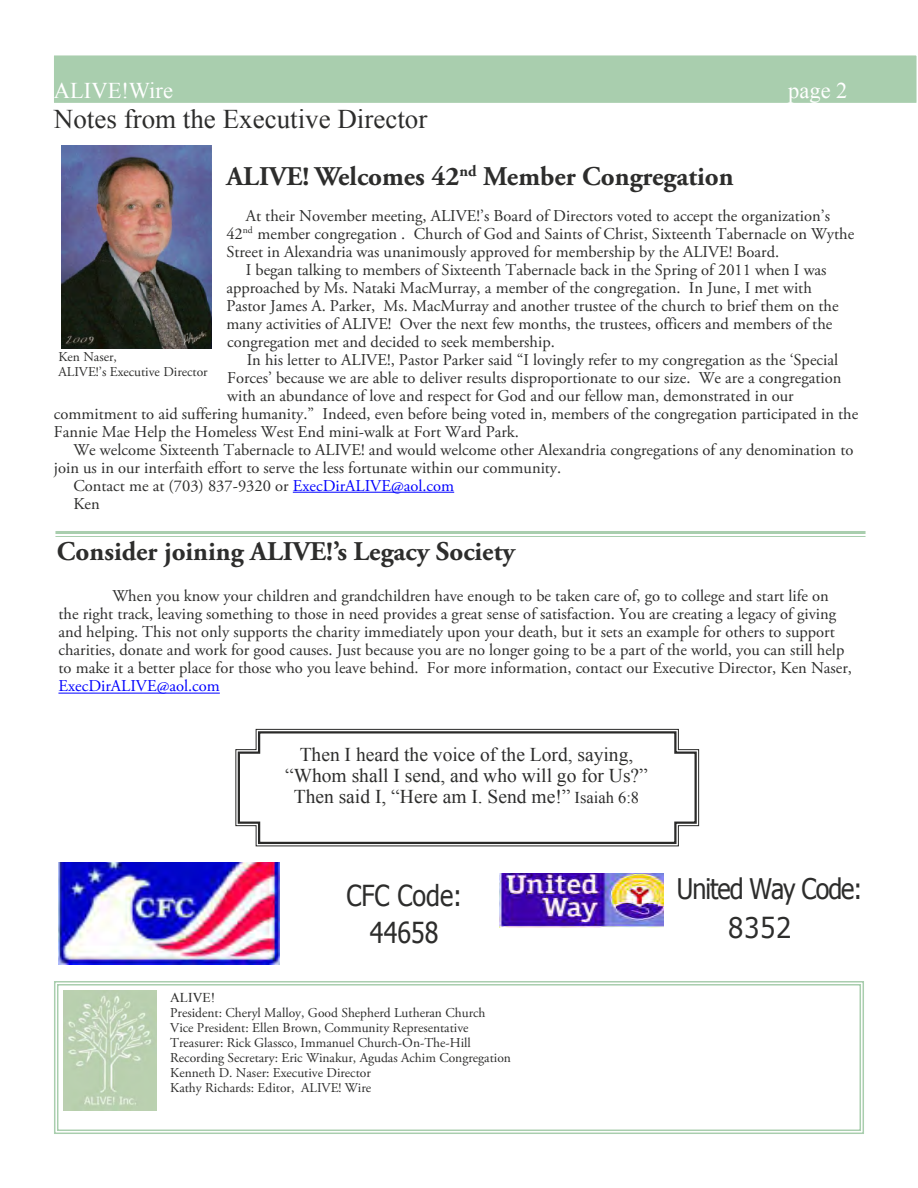
<style>
.page{position:relative;width:918px;height:1188px;background:#fff}
.page>*{position:absolute;margin:0;border:0;box-sizing:border-box;transform-origin:0 0}
.t1{font:28.95px/37.5px "Tahoma";color:#2d2d2c;text-align:center;scale:.87 1}
.t2{font:28.35px "Tahoma";letter-spacing:-.04em;color:#2d2d2c;scale:.89 1}
.t3{font:28.35px "Verdana";color:#2d2d2c;scale:.89 1}
.t4{font:700 27px "Adobe Garamond Pro";color:#2d2d2c}
.t5{font:27px "Times New Roman";color:#2d2d2c}
.t6{font:22.5px "Times New Roman";color:#fff}
.t7{font:19.5px/21px "Times New Roman";color:#2d2d2c;text-align:center}
.t8{font:16.5px/18px "Adobe Garamond Pro";color:#2d2d2c}
.t9{font:16.5px "Adobe Garamond Pro";color:#00f}
.t10{font:13.5px/15px "Adobe Garamond Pro";color:#2d2d2c}
.t11{font:13.5px "Times New Roman";color:#2d2d2c}
.s1{color:#00f}
.s2{font-size:16.5px}
</style>
<div class="page">
<div style="left:53px;top:55px;width:864px;height:49px;background:#a9ceae"></div>
<div style="left:52px;top:54px;width:866px;height:50px;border:2px solid #fff"></div>
<img style="left:61px;top:145px;width:150px;height:204px">
<hr style="left:55px;top:531px;width:810px;height:3px;background:#a9ceae">
<hr style="left:55px;top:536px;width:810px;height:1px;background:#a9ceae">
<svg style="left:54px;top:981px;width:810px;height:153px"></svg>
<div style="left:57px;top:984px;width:804px;height:147px;border:1px solid #a9ceae"></div>
<img style="left:63px;top:990px;width:94px;height:120px">
<hr style="left:293px;top:492px;width:161px;height:1px;background:#00f">
<hr style="left:58px;top:693px;width:162px;height:1px;background:#00f">
<img style="left:58px;top:862px;width:222px;height:102px">
<img style="left:499px;top:873px;width:164px;height:55px">
<svg style="left:235px;top:729px;width:464px;height:118px;background:#8a8a89"></svg>
<svg style="left:237px;top:730px;width:461px;height:115px"></svg>
<h3 class="t6" style="left:54px;top:75px;width:121px">ALIVE!Wire</h3>
<h3 class="t6" style="left:788px;top:75px;width:61px">page 2</h3>
<h3 class="t5" style="left:54px;top:101px;width:375px">Notes from the Executive Director</h3>
<h3 class="t4" style="left:226px;top:160px;width:509px">ALIVE! Welcomes 42<sup>nd</sup> Member Congregation</h3>
<p class="t8" style="left:246px;top:207px;width:586px">At their November meeting, ALIVE!’s Board of Directors voted to accept the organization’s</p>
<p class="t8" style="left:226px;top:225px;width:629px">42<sup>nd</sup> member congregation . Church of God and Saints of Christ, Sixteenth Tabernacle on Wythe</p>
<p class="t8" style="left:226px;top:243px;width:554px">Street in Alexandria was unanimously approved for membership by the ALIVE! Board.</p>
<p class="t8" style="left:246px;top:261px;width:582px">I began talking to members of Sixteenth Tabernacle back in the Spring of 2011 when I was</p>
<p class="t8" style="left:226px;top:279px;width:587px">approached by Ms. Nataki MacMurray, a member of the congregation. In June, I met with</p>
<p class="t8" style="left:226px;top:297px;width:614px">Pastor James A. Parker, Ms. MacMurray and another trustee of the church to brief them on the</p>
<p class="t8" style="left:226px;top:315px;width:607px">many activities of ALIVE! Over the next few months, the trustees, officers and members of the</p>
<p class="t8" style="left:227px;top:333px;width:329px">congregation met and decided to seek membership.</p>
<p class="t8" style="left:247px;top:351px;width:593px">In his letter to ALIVE!, Pastor Parker said “I lovingly refer to my congregation as the ‘Special</p>
<p class="t8" style="left:227px;top:369px;width:616px">Forces’ because we are able to deliver results disproportionate to our size. We are a congregation</p>
<p class="t8" style="left:227px;top:387px;width:568px">with an abundance of love and respect for God and our fellow man, demonstrated in our</p>
<p class="t8" style="left:54px;top:405px;width:806px">commitment to aid suffering humanity.” Indeed, even before being voted in, members of the congregation participated in the</p>
<p class="t8" style="left:54px;top:423px;width:467px">Fannie Mae Help the Homeless West End mini-walk at Fort Ward Park.</p>
<p class="t8" style="left:73px;top:441px;width:782px">We welcome Sixteenth Tabernacle to ALIVE! and would welcome other Alexandria congregations of any denomination to</p>
<p class="t8" style="left:54px;top:459px;width:509px">join us in our interfaith effort to serve the less fortunate within our community.</p>
<p class="t8" style="left:73px;top:477px;width:382px">Contact me at (703) 837-9320 or <span class="s1">ExecDirALIVE@aol.com</span></p>
<p class="t8" style="left:73px;top:495px;width:28px">Ken</p>
<p class="t10" style="left:58px;top:349px;width:151px">Ken Naser,<br>ALIVE!’s Executive Director</p>
<h3 class="t4" style="left:57px;top:535px;width:460px">Consider joining ALIVE!’s Legacy Society</h3>
<p class="t8" style="left:58px;top:588px;width:795px;text-indent:54px">When you know your children and grandchildren have enough to be taken care of, go to college and start life on the right track, leaving something to those in need provides a great sense of satisfaction. You are creating a legacy of giving and helping. This not only supports the charity immediately upon your death, but it sets an example for others to support charities, donate and work for good causes. Just because you are no longer going to be a part of the world, you can still help to make it a better place for those who you leave behind. For more information, contact our Executive Director, Ken Naser,</p>
<p class="t9" style="left:58px;top:676px;width:163px">ExecDirALIVE@aol.com</p>
<p class="t7" style="left:285px;top:743px;width:364px">Then I heard the voice of the Lord, saying, “Whom shall I send, and who will go for Us?”<br>Then said I, “Here am I. Send me!” <span class="s2">Isaiah 6:8</span></p>
<h1 class="t1" style="left:346px;top:875px;width:135px">CFC Code:<br>44658</h1>
<p class="t11" style="left:170px;top:988px;width:46px">ALIVE!</p>
<p class="t10" style="left:170px;top:1006px;width:342px">President: Cheryl Malloy, Good Shepherd Lutheran Church Vice President: Ellen Brown, Community Representative Treasurer: Rick Glassco, Immanuel Church-On-The-Hill Recording Secretary: Eric Winakur, Agudas Achim Congregation Kenneth D. Naser: Executive Director<br>Kathy Richards: Editor, ALIVE! Wire</p>
<h2 class="t2" style="left:677px;top:870px;width:210px">United Way Code:</h2>
<h2 class="t3" style="left:728px;top:910px;width:73px">8352</h2>
</div>
